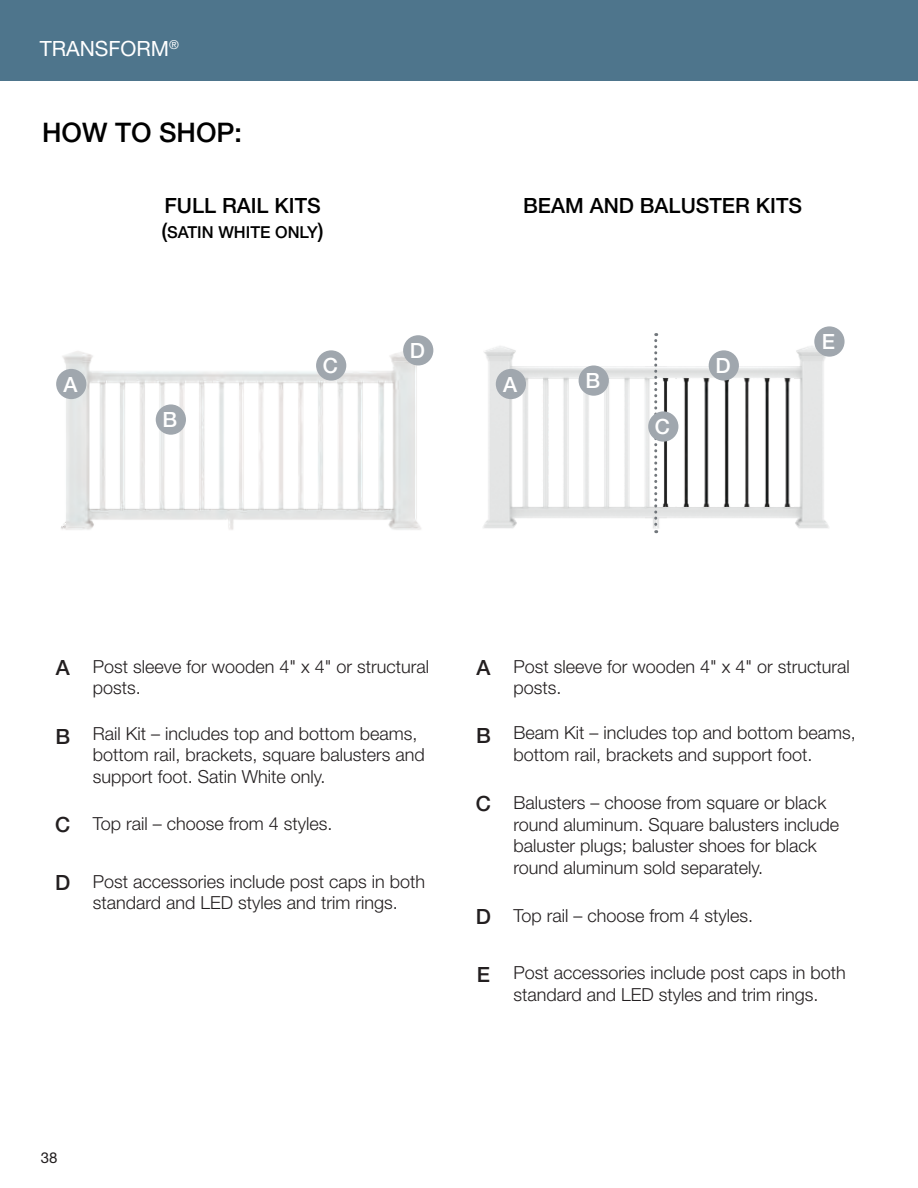
<style>
.page{position:relative;width:918px;height:1188px;background:#fff}
.page>*{position:absolute;margin:0;border:0;box-sizing:border-box;transform-origin:0 0}
.t1{font:500 27px "Helvetica Neue LT Std";color:#000}
.t2{font:500 21px "Helvetica Neue LT Std";color:#000}
.t3{font:21px "Helvetica Neue LT Std";color:#fff}
.t4{font:500 21px "Helvetica Neue LT Std";color:#fff}
.t5{font:500 21px "Helvetica Neue LT Std";color:#231f20}
.t6{font:300 18px/21.6px "Helvetica Neue LT Std";color:#231f20}
.t7{font:500 16.5px "Helvetica Neue LT Std";color:#000}
.t8{font:15px "Helvetica Neue LT Std";color:#231f20}
.s1{font-size:21px}
</style>
<div class="page">
<div style="left:0;top:0;width:918px;height:81px;background:#4e758c"></div>
<img style="left:56px;top:341px;width:378px;height:189px">
<img style="left:483px;top:346px;width:162px;height:183px">
<img style="left:645px;top:345px;width:184px;height:189px">
<div style="left:56px;top:369px;width:30px;height:30px;background:#a0a7ae;border-radius:50%"></div>
<div style="left:496px;top:369px;width:30px;height:30px;background:#a0a7ae;border-radius:50%"></div>
<div style="left:814px;top:326px;width:31px;height:31px;background:#a0a7ae;border-radius:50%"></div>
<div style="left:579px;top:365px;width:30px;height:31px;background:#a0a7ae;border-radius:50%"></div>
<div style="left:156px;top:404px;width:30px;height:31px;background:#a0a7ae;border-radius:50%"></div>
<div style="left:316px;top:350px;width:30px;height:31px;background:#a0a7ae;border-radius:50%"></div>
<div style="left:403px;top:335px;width:30px;height:30px;background:#a0a7ae;border-radius:50%"></div>
<img style="left:677px;top:378px;width:116px;height:129px">
<img style="left:657px;top:378px;width:18px;height:129px">
<svg style="left:654px;top:333px;width:3px;height:200px"></svg>
<div style="left:648px;top:411px;width:30px;height:31px;background:#a0a7ae;border-radius:50%"></div>
<div style="left:709px;top:350px;width:30px;height:31px;background:#a0a7ae;border-radius:50%"></div>
<p class="t3" style="left:40px;top:36px;width:141px">TRANSFORM<sup>®</sup></p>
<h1 class="t1" style="left:42px;top:116px;width:202px">HOW TO SHOP:</h1>
<p class="t2" style="left:164px;top:193px;width:158px">FULL RAIL KITS</p>
<p class="t7" style="left:161px;top:222px;width:164px"><span class="s1">(</span>SATIN WHITE ONLY<span class="s1">)</span></p>
<p class="t4" style="left:63px;top:372px;width:16px">A</p>
<p class="t4" style="left:163px;top:407px;width:16px">B</p>
<p class="t4" style="left:323px;top:353px;width:17px">C</p>
<p class="t4" style="left:410px;top:338px;width:17px">D</p>
<p class="t2" style="left:523px;top:193px;width:280px">BEAM AND BALUSTER KITS</p>
<p class="t4" style="left:503px;top:372px;width:16px">A</p>
<p class="t4" style="left:585px;top:368px;width:16px">B</p>
<p class="t4" style="left:655px;top:414px;width:17px">C</p>
<p class="t4" style="left:715px;top:353px;width:17px">D</p>
<p class="t4" style="left:822px;top:329px;width:15px">E</p>
<p class="t6" style="left:93px;top:655px;width:338px">Post sleeve for wooden 4" x 4" or structural posts.</p>
<p class="t6" style="left:514px;top:655px;width:338px">Post sleeve for wooden 4" x 4" or structural posts.</p>
<p class="t6" style="left:93px;top:722px;width:334px">Rail Kit – includes top and bottom beams, bottom rail, brackets, square balusters and support foot. Satin White only.</p>
<p class="t6" style="left:514px;top:722px;width:344px">Beam Kit – includes top and bottom beams, bottom rail, brackets and support foot.</p>
<p class="t6" style="left:93px;top:813px;width:241px">Top rail – choose from 4 styles.</p>
<p class="t5" style="left:56px;top:655px;width:16px">A</p>
<p class="t5" style="left:477px;top:655px;width:16px">A</p>
<p class="t5" style="left:55px;top:724px;width:16px">B</p>
<p class="t5" style="left:476px;top:723px;width:16px">B</p>
<p class="t5" style="left:476px;top:791px;width:17px">C</p>
<p class="t6" style="left:514px;top:792px;width:327px">Balusters – choose from square or black round aluminum. Square balusters include baluster plugs; baluster shoes for black round aluminum sold separately.</p>
<p class="t5" style="left:55px;top:812px;width:17px">C</p>
<p class="t6" style="left:93px;top:870px;width:334px">Post accessories include post caps in both standard and LED styles and trim rings.</p>
<p class="t5" style="left:55px;top:870px;width:17px">D</p>
<p class="t6" style="left:514px;top:904px;width:241px">Top rail – choose from 4 styles.</p>
<p class="t5" style="left:476px;top:904px;width:17px">D</p>
<p class="t8" style="left:41px;top:1149px;width:18px">38</p>
<p class="t5" style="left:477px;top:962px;width:15px">E</p>
<p class="t6" style="left:514px;top:962px;width:334px">Post accessories include post caps in both standard and LED styles and trim rings.</p>
</div>
